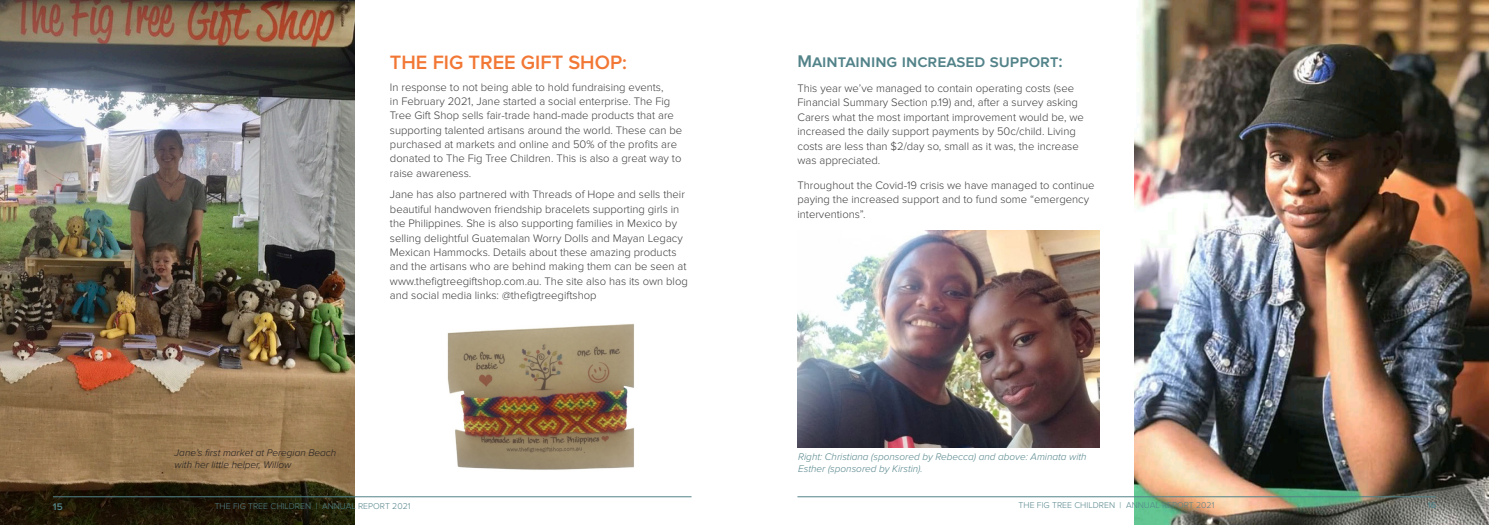
<style>
.page{position:relative;width:1489px;height:525px;background:#fff}
.page>*{position:absolute;margin:0;border:0;box-sizing:border-box;transform-origin:0 0}
.t1{font:600 20px "Proxima Nova";color:#f27734}
.t2{font:600 17.5px "Proxima Nova";color:#528389}
.t3{font:300 11.25px/14.4px "Proxima Nova";color:#3e3e3f}
.t4{font:italic 300 10px/12px "Proxima Nova";color:#528389}
.t5{font:italic 300 10px/12px "Proxima Nova";color:#231f20}
.t6{font:600 10px "Proxima Nova";color:#528389}
.t7{font:300 8.75px "Proxima Nova";color:#528389}
.t8{font:600 8.75px "Proxima Nova";color:#528389}
</style>
<div class="page">
<img style="left:447px;top:323px;width:187px;height:147px">
<img style="left:0;top:0;width:354px;height:524px">
<img style="left:1134px;top:0;width:354px;height:524px">
<img style="left:797px;top:231px;width:302px;height:217px">
<hr style="left:797px;top:496px;width:638px;height:1px;background:#528389">
<hr style="left:53px;top:496px;width:638px;height:1px;background:#528389">
<p class="t1" style="left:390px;top:51px;width:239px">THE FIG TREE GIFT SHOP:</p>
<p class="t3" style="left:390px;top:80px;width:294px">In response to not being able to hold fundraising events,<br>in February 2021, Jane started a social enterprise. The Fig Tree Gift Shop sells fair-trade hand-made products that are supporting talented artisans around the world. These can be purchased at markets and online and 50% of the profits are donated to The Fig Tree Children. This is also a great way to raise awareness.</p>
<p class="t3" style="left:390px;top:187px;width:299px">Jane has also partnered with Threads of Hope and sells their beautiful handwoven friendship bracelets supporting girls in the Philippines. She is also supporting families in Mexico by selling delightful Guatemalan Worry Dolls and Mayan Legacy Mexican Hammocks. Details about these amazing products and the artisans who are behind making them can be seen at www.thefigtreegiftshop.com.au. The site also has its own blog and social media links: @thefigtreegiftshop</p>
<p class="t5" style="left:175px;top:447px;width:163px">Jane’s first market at Peregian Beach with her little helper, Willow</p>
<p class="t2" style="left:797px;top:51px;width:267px">Maintaining increased support:</p>
<p class="t3" style="left:797px;top:81px;width:288px">This year we’ve managed to contain operating costs (see Financial Summary Section p.19) and, after a survey asking Carers what the most important improvement would be, we increased the daily support payments by 50c/child. Living costs are less than $2/day so, small as it was, the increase was appreciated.</p>
<p class="t3" style="left:797px;top:178px;width:299px">Throughout the Covid-19 crisis we have managed to continue paying the increased support and to fund some “emergency interventions”.</p>
<p class="t4" style="left:798px;top:450px;width:290px">Right: Christiana (sponsored by Rebecca) and above: Aminata with<br>Esther (sponsored by Kirstin).</p>
<p class="t6" style="left:53px;top:501px;width:11px">15</p>
<p class="t7" style="left:215px;top:501px;width:197px">THE FIG TREE CHILDREN | ANNUAL REPORT 2021</p>
<p class="t7" style="left:1018px;top:500px;width:197px">THE FIG TREE CHILDREN | ANNUAL REPORT 2021</p>
<p class="t8" style="left:1427px;top:500px;width:10px">16</p>
</div>
